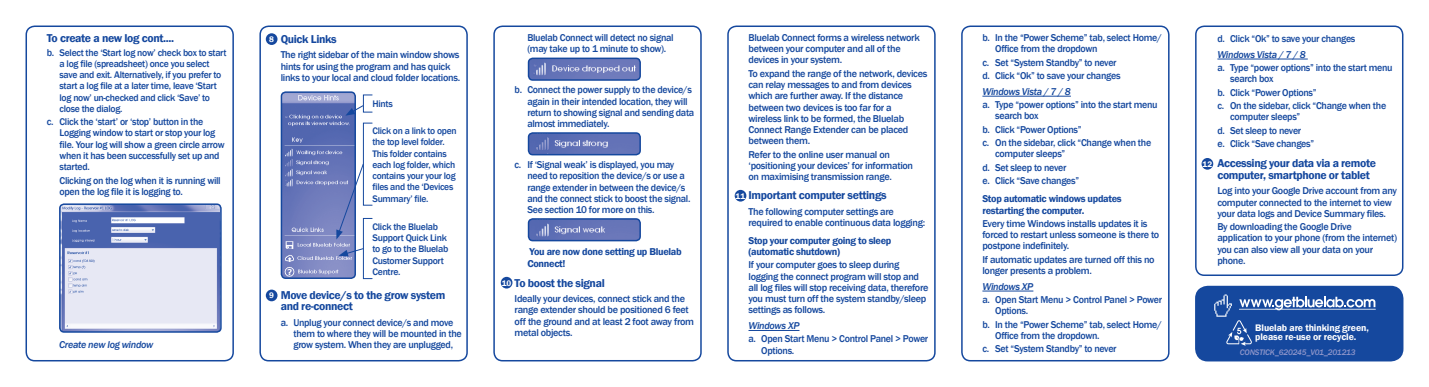
<style>
.page{position:relative;width:1429px;height:387px;background:#fff}
.page>*{position:absolute;margin:0;border:0;box-sizing:border-box;transform-origin:0 0}
.t1{font:600 11.7px/11.2px "Franklin Gothic";letter-spacing:-.03em;color:#15489e}
.t2{font:500 10.2px/11.2px "Franklin Gothic";letter-spacing:-.03em;color:#15489e}
.t3{font:600 10.2px/11.2px "Franklin Gothic";letter-spacing:-.03em;color:#15489e}
.t4{font:italic 500 10.2px "Franklin Gothic";letter-spacing:-.03em;color:#15489e}
.t5{font:500 10.05px/11.2px "Franklin Gothic";letter-spacing:-.03em;color:#15489e}
.t6{font:500 9.9px/11.2px "Franklin Gothic";letter-spacing:-.03em;color:#15489e}
.t7{font:500 9.75px/11.2px "Franklin Gothic";letter-spacing:-.03em;color:#15489e}
.t8{font:600 9.75px/9px "Franklin Gothic";letter-spacing:-.01em;color:#fff}
.t9{font:italic 500 8.25px "Franklin Gothic";letter-spacing:-.02em;color:#8e95ca}
.t10{font:600 8.25px "Franklin Gothic";color:#fff}
.s1{font-size:10.2px}
</style>
<div class="page">
<div style="left:26px;top:26px;width:208px;height:335px;border:2px solid #15489e;border-radius:9px"></div>
<div style="left:259px;top:26px;width:209px;height:335px;border:2px solid #15489e;border-radius:9px"></div>
<div style="left:493px;top:26px;width:209px;height:335px;border:2px solid #15489e;border-radius:9px"></div>
<div style="left:727px;top:26px;width:208px;height:335px;border:2px solid #15489e;border-radius:9px"></div>
<div style="left:961px;top:26px;width:208px;height:335px;border:2px solid #15489e;border-radius:9px"></div>
<hr style="left:1217px;top:59px;width:90px;height:1px;background:#15489e">
<div style="left:1195px;top:26px;width:208px;height:250px;border:2px solid #15489e;border-radius:9px"></div>
<hr style="left:748px;top:330px;width:51px;height:1px;background:#15489e">
<hr style="left:982px;top:96px;width:89px;height:1px;background:#15489e">
<hr style="left:982px;top:291px;width:51px;height:1px;background:#15489e">
<div style="left:501px;top:277px;width:11px;height:11px;background:#15489e;border-radius:50%"></div>
<div style="left:735px;top:190px;width:11px;height:12px;background:#15489e;border-radius:50%"></div>
<div style="left:1201px;top:158px;width:12px;height:12px;background:#15489e;border-radius:50%"></div>
<div style="left:1195px;top:286px;width:208px;height:75px;background:#15489e;border-radius:13px"></div>
<div style="left:266px;top:33px;width:11px;height:12px;background:#15489e;border-radius:50%"></div>
<img style="left:528px;top:58px;width:112px;height:20px">
<div style="left:528px;top:58px;width:113px;height:23px;border:2px solid #15489e;border-radius:4px"></div>
<img style="left:528px;top:135px;width:112px;height:20px">
<div style="left:528px;top:132px;width:113px;height:23px;border:2px solid #15489e;border-radius:4px"></div>
<img style="left:528px;top:221px;width:112px;height:20px">
<div style="left:528px;top:218px;width:113px;height:23px;border:2px solid #15489e;border-radius:4px"></div>
<div style="left:266px;top:290px;width:11px;height:11px;background:#15489e;border-radius:50%"></div>
<img style="left:62px;top:206px;width:157px;height:124px">
<div style="left:59px;top:203px;width:163px;height:130px;border:2px solid #15489e;border-radius:4px"></div>
<img style="left:281px;top:94px;width:72px;height:184px">
<div style="left:281px;top:91px;width:75px;height:188px;border:2px solid #15489e;border-radius:4px"></div>
<svg style="left:336px;top:122px;width:37px;height:157px"></svg>
<svg style="left:345px;top:105px;width:19px;height:11px"></svg>
<svg style="left:1214px;top:294px;width:162px;height:52px"></svg>
<p class="t1" style="left:47px;top:33px;width:129px">To create a new log cont....</p>
<p class="t6" style="left:60px;top:47px;width:169px;text-indent:-13px"><span class="s1">b.</span> Select the ‘Start log now’ check box to start a log file (spreadsheet) once you select save and exit. Alternatively, if you prefer to start a log file at a later time, leave ‘Start log now’ un-checked and click ‘Save’ to close the dialog.</p>
<p class="t5" style="left:60px;top:116px;width:166px;text-indent:-13px"><span class="s1">c.</span> Click the ‘start’ or ‘stop’ button in the Logging window to start or stop your log file. Your log will show a green circle arrow when it has been successfully set up and started.</p>
<p class="t2" style="left:60px;top:175px;width:163px">Clicking on the log when it is running will open the log file it is logging to.</p>
<p class="t4" style="left:59px;top:338px;width:96px">Create new log window</p>
<p class="t1" style="left:281px;top:33px;width:58px">Quick Links</p>
<p class="t2" style="left:281px;top:49px;width:181px">The right sidebar of the main window shows hints for using the program and has quick links to your local and cloud folder locations.</p>
<p class="t10" style="left:269px;top:34px;width:6px">8</p>
<p class="t7" style="left:372px;top:98px;width:22px">Hints</p>
<p class="t7" style="left:372px;top:125px;width:86px">Click on a link to open the top level folder.<br>This folder contains each log folder, which contains your your log files and the ‘Devices<br>Summary’ file.</p>
<p class="t7" style="left:372px;top:221px;width:77px">Click the Bluelab<br>Support Quick Link to go to the Bluelab<br>Customer Support<br>Centre.</p>
<p class="t1" style="left:281px;top:290px;width:166px">Move device/s to the grow system and re-connect</p>
<p class="t2" style="left:293px;top:317px;width:170px;text-indent:-13px">a. Unplug your connect device/s and move them to where they will be mounted in the grow system. When they are unplugged,</p>
<p class="t10" style="left:269px;top:290px;width:6px">9</p>
<p class="t2" style="left:527px;top:32px;width:148px">Bluelab Connect will detect no signal (may take up to 1 minute to show).</p>
<p class="t2" style="left:527px;top:85px;width:168px;text-indent:-13px">b. Connect the power supply to the device/s again in their intended location, they will return to showing signal and sending data almost immediately.</p>
<p class="t2" style="left:527px;top:159px;width:165px;text-indent:-13px">c. If ‘Signal weak’ is displayed, you may need to reposition the device/s or use a range extender in between the device/s and the connect stick to boost the signal.<br>See section 10 for more on this.</p>
<p class="t3" style="left:527px;top:246px;width:156px;line-height:12px">You are now done setting up Bluelab<br>Connect!</p>
<p class="t1" style="left:514px;top:277px;width:92px">To boost the signal</p>
<p class="t2" style="left:514px;top:293px;width:181px">Ideally your devices, connect stick and the range extender should be positioned 6 feet off the ground and at least 2 foot away from metal objects.</p>
<p class="t10" style="left:502px;top:278px;width:11px">10</p>
<p class="t2" style="left:748px;top:32px;width:173px">Bluelab Connect forms a wireless network between your computer and all of the devices in your system.</p>
<p class="t2" style="left:748px;top:68px;width:180px">To expand the range of the network, devices can relay messages to and from devices which are further away. If the distance between two devices is too far for a wireless link to be formed, the Bluelab Connect Range Extender can be placed between them.</p>
<p class="t2" style="left:748px;top:149px;width:166px">Refer to the online user manual on ‘positioning your devices’ for information on maximising transmission range.</p>
<p class="t1" style="left:748px;top:190px;width:140px">Important computer settings</p>
<p class="t2" style="left:748px;top:206px;width:178px">The following computer settings are required to enable continuous data logging:</p>
<p class="t3" style="left:748px;top:235px;width:144px">Stop your computer going to sleep (automatic shutdown)</p>
<p class="t2" style="left:748px;top:259px;width:181px">If your computer goes to sleep during logging the connect program will stop and all log files will stop receiving data, therefore you must turn off the system standby/sleep settings as follows.</p>
<p class="t4" style="left:748px;top:319px;width:52px">Windows XP</p>
<p class="t2" style="left:761px;top:333px;width:168px;text-indent:-13px">a. Open Start Menu &gt; Control Panel &gt; Power<br>Options.</p>
<p class="t10" style="left:735px;top:191px;width:11px">11</p>
<p class="t2" style="left:995px;top:32px;width:168px;text-indent:-13px">b. In the “Power Scheme” tab, select Home/<br>Office from the dropdown</p>
<p class="t2" style="left:982px;top:56px;width:140px;line-height:13.4px">c. Set “System Standby” to never d. Click “Ok” to save your changes</p>
<p class="t4" style="left:982px;top:85px;width:90px">Windows Vista / 7 / 8</p>
<p class="t2" style="left:995px;top:99px;width:164px;text-indent:-13px">a. Type “power options” into the start menu search box</p>
<p class="t2" style="left:982px;top:123px;width:170px;line-height:13.4px">b. Click “Power Options”<br>c. On the sidebar, click “Change when the</p>
<p class="t2" style="left:982px;top:147px;width:98px;line-height:13.4px;text-indent:13px">computer sleeps”<br>d. Set sleep to never<br>e. Click “Save changes”</p>
<p class="t3" style="left:982px;top:193px;width:141px">Stop automatic windows updates restarting the computer.</p>
<p class="t2" style="left:982px;top:218px;width:178px">Every time Windows installs updates it is forced to restart unless someone is there to postpone indefinitely.</p>
<p class="t2" style="left:982px;top:254px;width:174px">If automatic updates are turned off this no longer presents a problem.</p>
<p class="t4" style="left:982px;top:280px;width:52px">Windows XP</p>
<p class="t2" style="left:995px;top:294px;width:168px;text-indent:-13px">a. Open Start Menu &gt; Control Panel &gt; Power<br>Options.</p>
<p class="t2" style="left:995px;top:319px;width:168px;text-indent:-13px">b. In the “Power Scheme” tab, select Home/<br>Office from the dropdown.</p>
<p class="t2" style="left:982px;top:343px;width:136px">c. Set “System Standby” to never</p>
<p class="t2" style="left:1217px;top:33px;width:140px">d. Click “Ok” to save your changes</p>
<p class="t4" style="left:1217px;top:48px;width:90px">Windows Vista / 7 / 8</p>
<p class="t2" style="left:1230px;top:62px;width:164px;text-indent:-13px">a. Type “power options” into the start menu search box</p>
<p class="t2" style="left:1217px;top:86px;width:170px;line-height:13.4px">b. Click “Power Options”<br>c. On the sidebar, click “Change when the</p>
<p class="t2" style="left:1217px;top:110px;width:98px;line-height:13.4px;text-indent:13px">computer sleeps”<br>d. Set sleep to never<br>e. Click “Save changes”</p>
<p class="t1" style="left:1217px;top:158px;width:160px">Accessing your data via a remote computer, smartphone or tablet</p>
<p class="t2" style="left:1217px;top:185px;width:181px">Log into your Google Drive account from any computer connected to the internet to view your data logs and Device Summary files.</p>
<p class="t2" style="left:1217px;top:221px;width:181px">By downloading the Google Drive application to your phone (from the internet) you can also view all your data on your phone.</p>
<p class="t10" style="left:1202px;top:159px;width:11px">12</p>
<p class="t8" style="left:1255px;top:323px;width:115px">Bluelab are thinking green, please re-use or recycle.</p>
<p class="t9" style="left:1240px;top:347px;width:117px">CONSTICK_620245_V01_201213</p>
</div>
